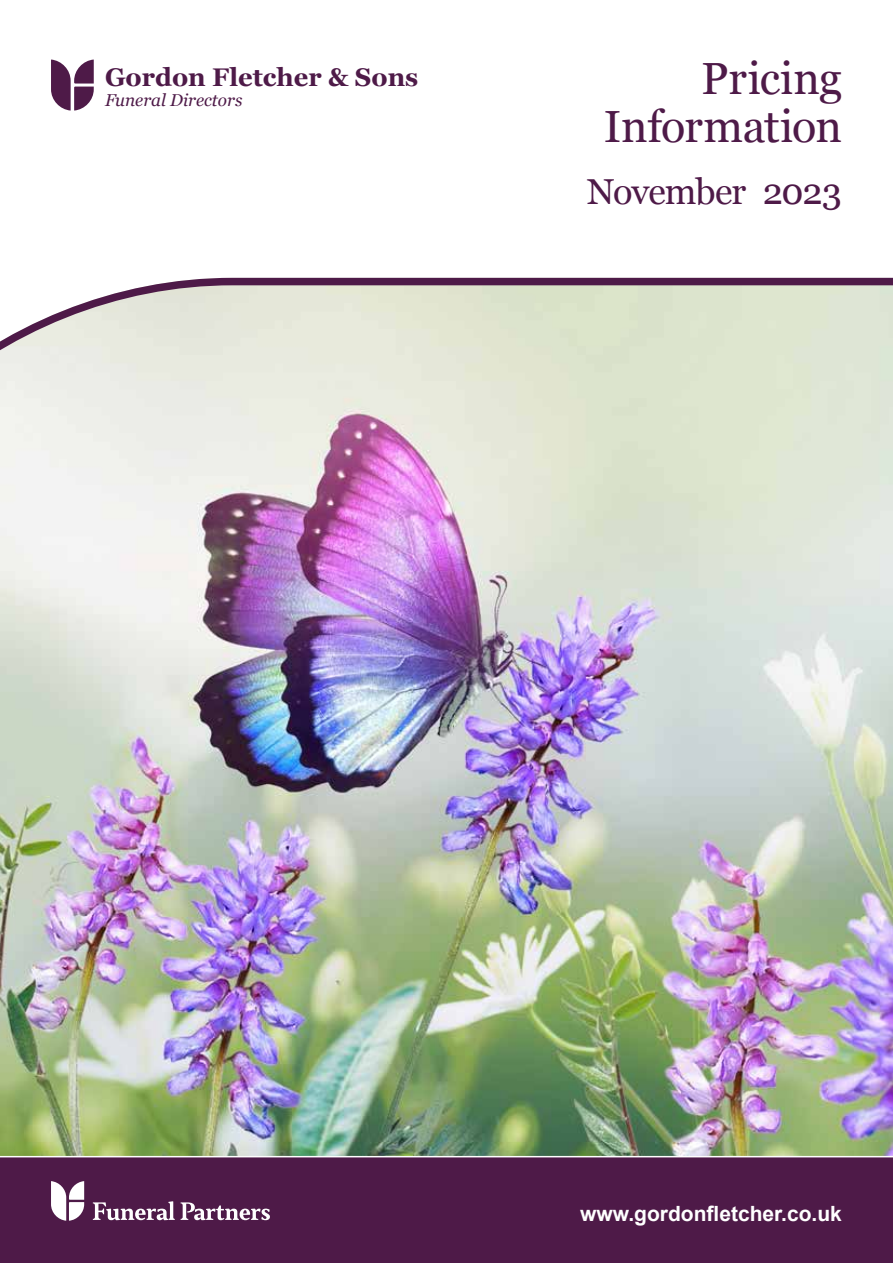
<style>
.page{position:relative;width:893px;height:1263px;background:#fff}
.page>*{position:absolute;margin:0;border:0;box-sizing:border-box;transform-origin:0 0}
.t1{font:45px/48.6px "Georgia";letter-spacing:-.005em;color:#4e1a48;text-align:right}
.t2{font:36px "Georgia";letter-spacing:-.03em;color:#4e1a48}
.t3{font:700 25.5px "Georgia";color:#4e1a48}
.t4{font:700 21px "Arial";color:#fff}
.t5{font:italic 17.1px "Georgia";color:#4e1a48}
</style>
<div class="page">
<div style="left:0;top:1157px;width:893px;height:106px;background:#4e1a48"></div>
<svg style="left:51px;top:1194px;width:33px;height:27px"></svg>
<svg style="left:93px;top:1201px;width:82px;height:19px"></svg>
<svg style="left:181px;top:1202px;width:89px;height:18px"></svg>
<img style="left:0;top:277px;width:893px;height:917px">
<svg style="left:51px;top:60px;width:43px;height:51px"></svg>
<p class="t3" style="left:105px;top:58px;width:315px">Gordon Fletcher &amp; Sons</p>
<p class="t5" style="left:105px;top:88px;width:139px">Funeral Directors</p>
<h1 class="t1" style="left:604px;top:52px;width:240px">Pricing<br>Information</h1>
<h2 class="t2" style="left:587px;top:165px;width:256px">November 2023</h2>
<p class="t4" style="left:580px;top:1199px;width:263px">www.gordonfletcher.co.uk</p>
</div>
